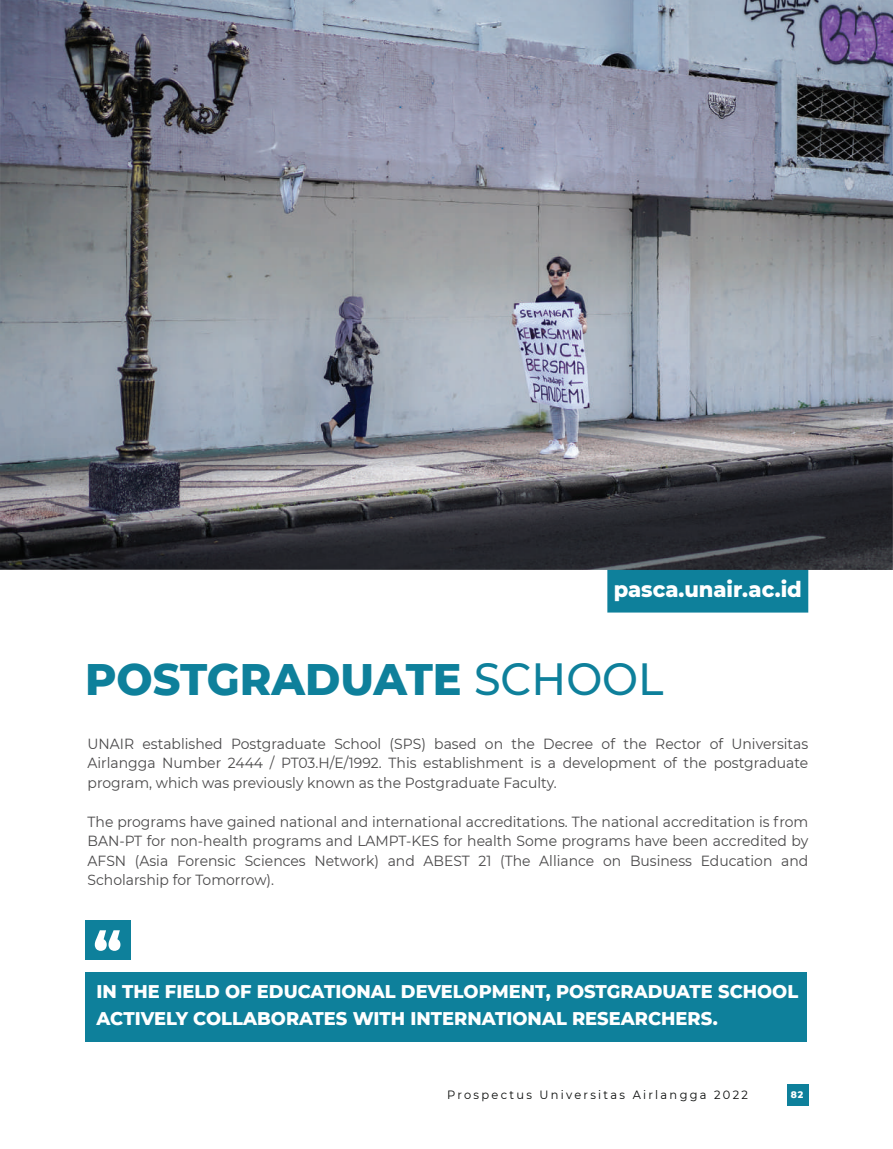
<style>
.page{position:relative;width:893px;height:1149px;background:#fff}
.page>*{position:absolute;margin:0;border:0;box-sizing:border-box;transform-origin:0 0}
.t1{font:800 55.05px "Montserrat";color:#fff;scale:.95 1}
.t2{font:800 45px "Montserrat";color:#0e809b;scale:.95 1}
.t3{font:800 22.05px "Montserrat";color:#fff;scale:.95 1}
.t4{font:800 18.75px/27px "Montserrat";color:#fff;scale:.95 1}
.t5{font:14.7px/19.5px "Montserrat";color:#4a494a;text-align:justify;scale:.95 1}
.t6{font:12px "Montserrat";letter-spacing:.2em;color:#080a09;scale:.95 1}
.t7{font:800 9.6px "Montserrat";color:#fff;scale:.95 1}
.s1{font-weight:500}
</style>
<div class="page">
<div style="left:607px;top:568px;width:201px;height:44px;background:#0e809b"></div>
<div style="left:787px;top:1083px;width:21px;height:22px;background:#0e809b"></div>
<img style="left:0;top:0;width:893px;height:569px">
<div style="left:85px;top:971px;width:722px;height:70px;background:#0e809b"></div>
<div style="left:85px;top:919px;width:45px;height:40px;background:#0e809b"></div>
<h3 class="t3" style="left:614px;top:572px;width:200px">pasca.unair.ac.id</h3>
<h2 class="t2" style="left:85px;top:645px;width:610px">POSTGRADUATE <span class="s1">SCHOOL</span></h2>
<p class="t5" style="left:88px;top:732px;width:760px">UNAIR established Postgraduate School (SPS) based on the Decree of the Rector of Universitas Airlangga Number 2444 / PT03.H/E/1992. This establishment is a development of the postgraduate program, which was previously known as the Postgraduate Faculty.</p>
<p class="t5" style="left:88px;top:810px;width:760px">The programs have gained national and international accreditations. The national accreditation is from BAN-PT for non-health programs and LAMPT-KES for health Some programs have been accredited by AFSN (Asia Forensic Sciences Network) and ABEST 21 (The Alliance on Business Education and Scholarship for Tomorrow).</p>
<h1 class="t1" style="left:93px;top:910px;width:32px">“</h1>
<p class="t4" style="left:96px;top:976px;width:740px">IN THE FIELD OF EDUCATIONAL DEVELOPMENT, POSTGRADUATE SCHOOL<br>ACTIVELY COLLABORATES WITH INTERNATIONAL RESEARCHERS.</p>
<p class="t6" style="left:447px;top:1086px;width:318px">Prospectus Universitas Airlangga 2022</p>
<p class="t7" style="left:791px;top:1086px;width:14px">82</p>
<p class="t7" style="left:795px;top:1086px;width:7px">5</p>
</div>
